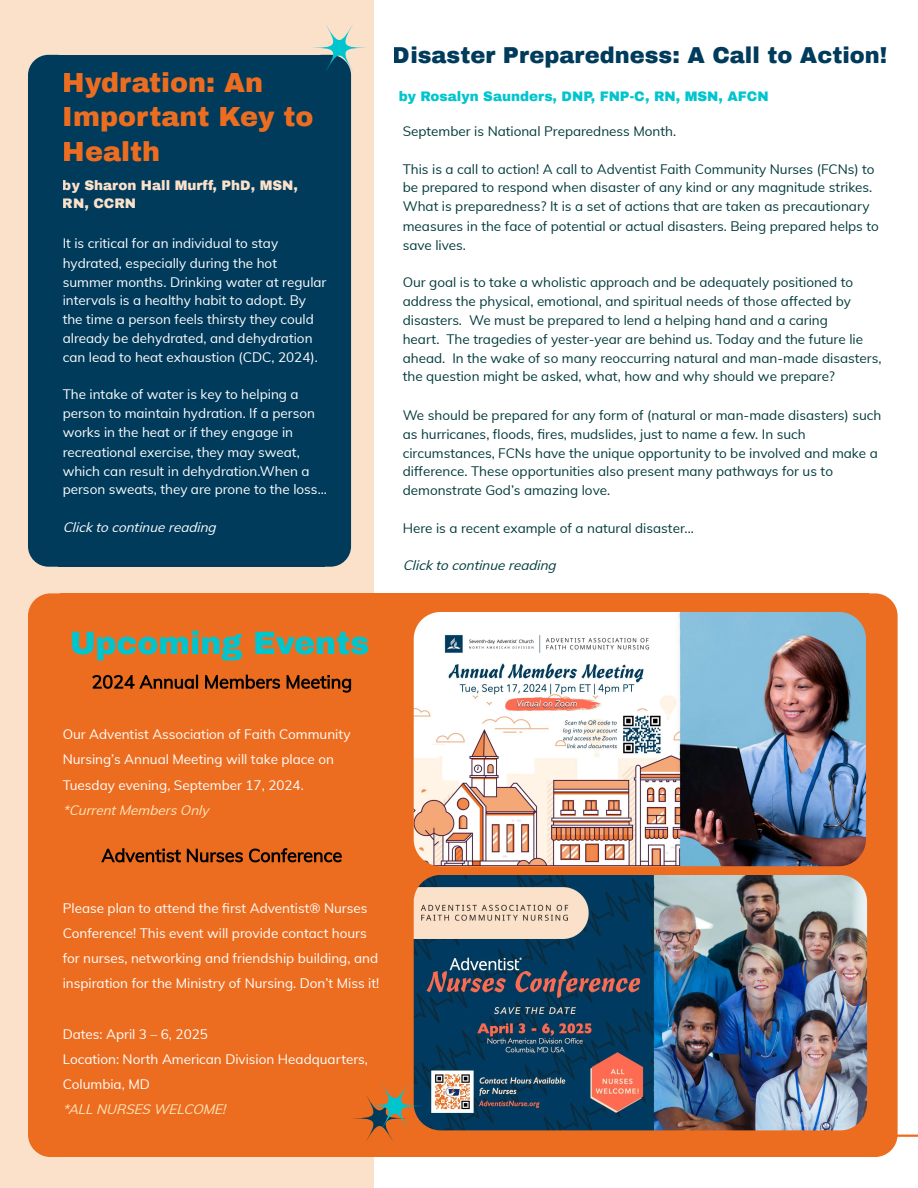
<style>
.page{position:relative;width:918px;height:1188px;background:#fff}
.page>*{position:absolute;margin:0;border:0;box-sizing:border-box;transform-origin:0 0}
.t1{font:900 31.5px "Archivo";color:#00c5ce}
.t2{font:900 27px/34.8px "Archivo";color:#ed6d20}
.t3{font:900 22.5px "Archivo";color:#003b5c}
.t4{font:13.5px/18.9px "Muli";color:#01393b}
.t5{font:13.5px/18.9px "Muli";color:#fff}
.t6{font:900 13.5px "Archivo";color:#00c5ce}
.t7{font:italic 13.5px "Muli";color:#ffe7bf}
.t8{font:900 13.5px/18px "Archivo";color:#fce1ca}
.t9{font:italic 13.5px "Muli";color:#fff}
.t10{font:italic 13.5px "Muli";color:#01393b}
</style>
<div class="page">
<div style="left:0;top:0;width:374px;height:1188px;background:#fce1ca"></div>
<div style="left:58px;top:55px;width:266px;height:512px;background:#003b5c"></div>
<div style="left:28px;top:55px;width:30px;height:512px;background:#003b5c"></div>
<hr style="left:812px;top:1135px;width:106px;height:2px;background:#ed6d20">
<div style="left:60px;top:593px;width:808px;height:564px;background:#ed6d20"></div>
<div style="left:28px;top:593px;width:32px;height:564px;background:#ed6d20"></div>
<div style="left:867px;top:593px;width:31px;height:564px;background:#ed6d20"></div>
<svg style="left:312px;top:24px;width:54px;height:543px"></svg>
<img style="left:414px;top:875px;width:453px;height:255px">
<img style="left:414px;top:612px;width:452px;height:254px">
<svg style="left:92px;top:675px;width:259px;height:18px"></svg>
<svg style="left:101px;top:848px;width:241px;height:14px"></svg>
<svg style="left:352px;top:1077px;width:77px;height:65px"></svg>
<h2 class="t2" style="left:63px;top:65px;width:252px">Hydration: An<br>Important Key to<br>Health</h2>
<p class="t8" style="left:63px;top:177px;width:237px">by Sharon Hall Murff, PhD, MSN,<br>RN, CCRN</p>
<p class="t5" style="left:63px;top:235px;width:265px">It is critical for an individual to stay hydrated, especially during the hot summer months. Drinking water at regular intervals is a healthy habit to adopt. By the time a person feels thirsty they could already be dehydrated, and dehydration can lead to heat exhaustion (CDC, 2024).</p>
<p class="t5" style="left:63px;top:386px;width:266px">The intake of water is key to helping a person to maintain hydration. If a person works in the heat or if they engage in recreational exercise, they may sweat, which can result in dehydration.When a person sweats, they are prone to the loss...</p>
<p class="t9" style="left:63px;top:521px;width:158px">Click to continue reading</p>
<h1 class="t1" style="left:69px;top:626px;width:302px">Upcoming Events</h1>
<h3 class="t3" style="left:393px;top:43px;width:496px">Disaster Preparedness: A Call to Action!</h3>
<p class="t6" style="left:399px;top:90px;width:372px">by Rosalyn Saunders, DNP, FNP-C, RN, MSN, AFCN</p>
<p class="t4" style="left:403px;top:123px;width:275px">September is National Preparedness Month.</p>
<p class="t4" style="left:403px;top:161px;width:478px">This is a call to action! A call to Adventist Faith Community Nurses (FCNs) to be prepared to respond when disaster of any kind or any magnitude strikes.<br>What is preparedness? It is a set of actions that are taken as precautionary measures in the face of potential or actual disasters. Being prepared helps to save lives.</p>
<p class="t4" style="left:403px;top:273px;width:480px">Our goal is to take a wholistic approach and be adequately positioned to address the physical, emotional, and spiritual needs of those affected by disasters. We must be prepared to lend a helping hand and a caring<br>heart. The tragedies of yester-year are behind us. Today and the future lie ahead. In the wake of so many reoccurring natural and man-made disasters, the question might be asked, what, how and why should we prepare?</p>
<p class="t4" style="left:403px;top:406px;width:480px">We should be prepared for any form of (natural or man-made disasters) such as hurricanes, oods, res, mudslides, just to name a few. In such circumstances, FCNs have the unique opportunity to be involved and make a difference. These opportunities also present many pathways for us to demonstrate God’s amazing love.</p>
<p class="t4" style="left:403px;top:520px;width:293px">Here is a recent example of a natural disaster...</p>
<p class="t10" style="left:403px;top:560px;width:158px">Click to continue reading</p>
<p class="t5" style="left:63px;top:723px;width:289px;line-height:25.3px">Our Adventist Association of Faith Community<br>Nursing’s Annual Meeting will take place on<br>Tuesday evening, September 17, 2024.</p>
<p class="t7" style="left:63px;top:804px;width:147px">*CurrentMembers Only</p>
<p class="t5" style="left:63px;top:896px;width:318px;line-height:25.2px;text-indent:167px">rst Adventist® Nurses Conference! This event will provide contact hours for nurses, networking and friendship building, and inspiration for the Ministry of Nursing. Don’t Miss it!</p>
<p class="t5" style="left:63px;top:1022px;width:307px;line-height:25.3px">Dates: April 3 – 6, 2025<br>Location: North American Division Headquarters,<br>Columbia, MD</p>
<p class="t7" style="left:63px;top:1103px;width:167px">*ALL NURSES WELCOME!</p>
<p class="t5" style="left:63px;top:899px;width:158px">Please plan to attend the</p>
</div>
